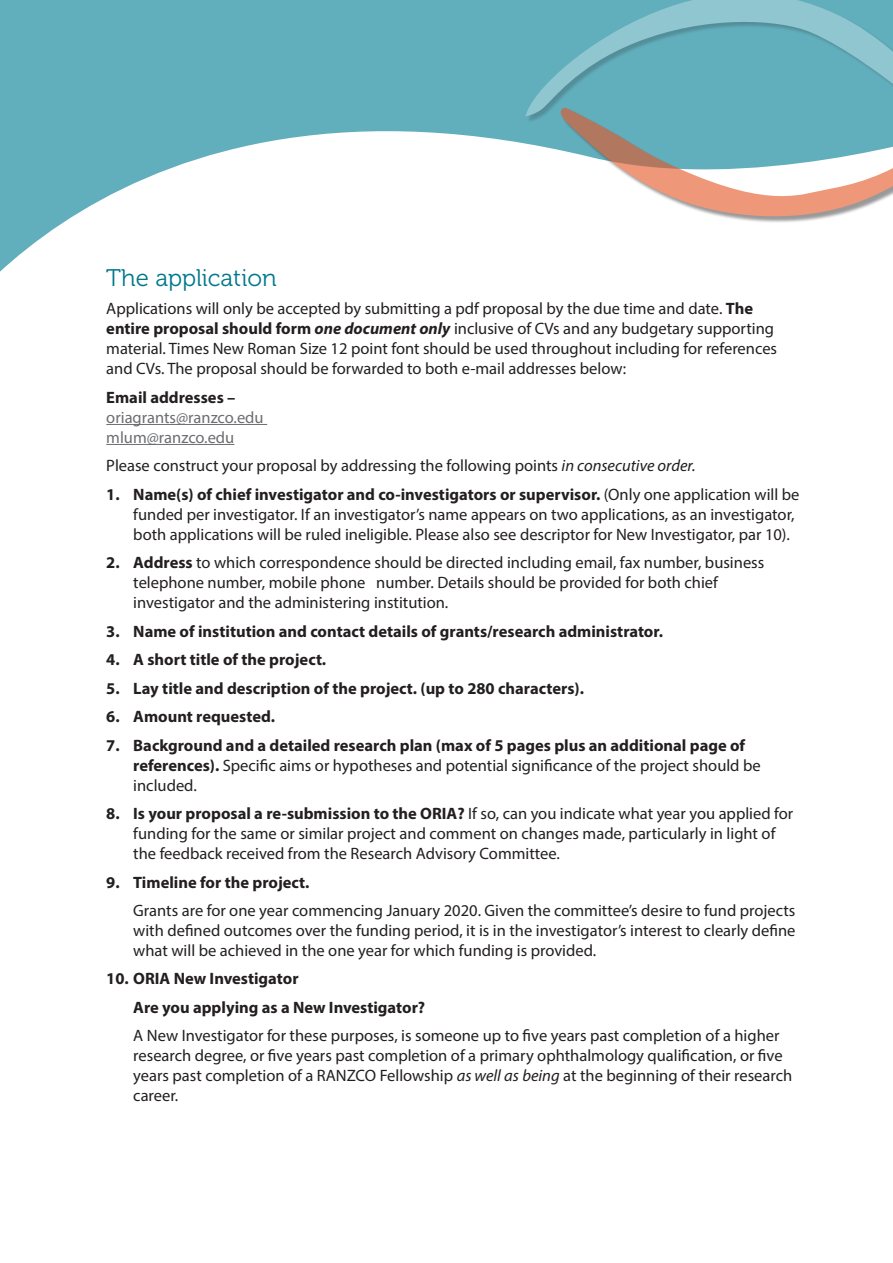
<style>
.page{position:relative;width:893px;height:1263px;background:#fff}
.page>*{position:absolute;margin:0;border:0;box-sizing:border-box;transform-origin:0 0}
.t1{font:24px "Museo 300";color:#00788b}
.t2{font:16.5px/20px "Myriad Pro";color:#231f20}
.t3{font:700 16.5px/20px "Myriad Pro";color:#231f20}
.t4{font:16.5px/20px "Myriad Pro";color:#6c6d70}
.s1{font-weight:700}
.s2{font-weight:700;font-style:italic}
.s3{font-style:italic}
.s4{font-weight:400}
</style>
<div class="page">
<svg style="left:0;top:0;width:525px;height:272px;fill:#61aebc"></svg>
<svg style="left:525px;top:0;width:368px;height:223px"></svg>
<hr style="left:106px;top:424px;width:161px;height:1px;background:#6c6d70">
<hr style="left:106px;top:444px;width:128px;height:1px;background:#6c6d70">
<h1 class="t1" style="left:106px;top:265px;width:172px">The application</h1>
<p class="t2" style="left:106px;top:299px;width:672px">Applications will only be accepted by submitting a pdf proposal by the due time and date. <span class="s1">The entire proposal should form</span> <span class="s2">one document only</span> inclusive of CVs and any budgetary supporting material. Times New Roman Size 12 point font should be used throughout including for references and CVs. The proposal should be forwarded to both e-mail addresses below:</p>
<p class="t3" style="left:106px;top:387px;width:131px">Email addresses –</p>
<p class="t4" style="left:106px;top:407px;width:159px">oriagrants@ranzco.edu mlum@ranzco.edu</p>
<p class="t2" style="left:106px;top:455px;width:591px">Please construct your proposal by addressing the following points <span class="s3">in consecutive order.</span></p>
<p class="t2" style="left:133px;top:484px;width:668px;text-indent:-27px"><span class="s1">1. Name(s) of chief investigator and co-investigators or supervisor.</span> (Only one application will be funded per investigator. If an investigator’s name appears on two applications, as an investigator, both applications will be ruled ineligible. Please also see descriptor for New Investigator, par 10).</p>
<p class="t2" style="left:133px;top:552px;width:632px;text-indent:-27px"><span class="s1">2. Address</span> to which correspondence should be directed including email, fax number, business telephone number, mobile phone number. Details should be provided for both chief investigator and the administering institution.</p>
<p class="t3" style="left:106px;top:621px;width:558px">3. Name of institution and contact details of grants/research administrator.</p>
<p class="t3" style="left:106px;top:649px;width:221px">4. A short title of the project.</p>
<p class="t3" style="left:106px;top:677px;width:479px">5. Lay title and description of the project. (up to 280 characters).</p>
<p class="t3" style="left:106px;top:706px;width:170px">6. Amount requested.</p>
<p class="t3" style="left:133px;top:734px;width:629px;text-indent:-27px">7. Background and a detailed research plan (max of 5 pages plus an additional page of references). <span class="s4">Specific aims or hypotheses and potential significance of the project should be included.</span></p>
<p class="t2" style="left:133px;top:803px;width:661px;text-indent:-27px"><span class="s1">8. Is your proposal a re-submission to the ORIA?</span> If so, can you indicate what year you applied for funding for the same or similar project and comment on changes made, particularly in light of the feedback received from the Research Advisory Committee.</p>
<p class="t3" style="left:106px;top:871px;width:205px">9. Timeline for the project.</p>
<p class="t2" style="left:133px;top:900px;width:664px;text-align:justify">Grants are for one year commencing January 2020. Given the committee’s desire to fund projects with defined outcomes over the funding period, it is in the investigator’s interest to clearly define what will be achieved in the one year for which funding is provided.</p>
<p class="t3" style="left:133px;top:964px;width:293px;line-height:28.5px;text-indent:-27px">10. ORIA New Investigator<br>Are you applying as a New Investigator?</p>
<p class="t2" style="left:133px;top:1025px;width:660px">A New Investigator for these purposes, is someone up to five years past completion of a higher research degree, or five years past completion of a primary ophthalmology qualification, or five years past completion of a RANZCO Fellowship <span class="s3">as well as being</span> at the beginning of their research career.</p>
</div>
